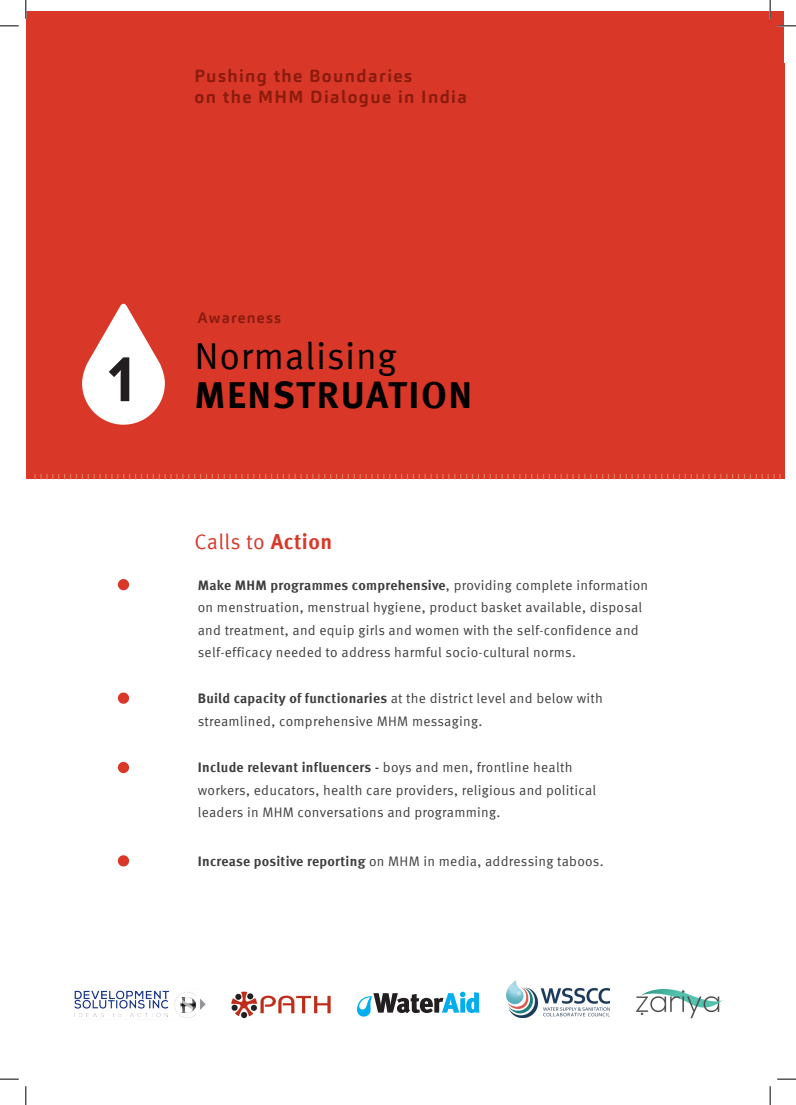
<style>
.page{position:relative;width:796px;height:1105px;background:#fff}
.page>*{position:absolute;margin:0;border:0;box-sizing:border-box;transform-origin:0 0}
.t1{font:600 62.5px "Novecentowide";color:#231f20}
.t2{font:700 37.5px "Meta Offc";letter-spacing:.04em;color:#000}
.t3{font:37.5px "Meta Offc Norm";letter-spacing:.02em;color:#000}
.t4{font:21.25px "Meta Offc Norm";letter-spacing:.015em;color:#d93829}
.t5{font:700 17.5px "Carnas";letter-spacing:.08em;color:#8b1c0d}
.t6{font:700 15px "Carnas";letter-spacing:.08em;color:#8b1c0d}
.t7{font:13.75px/22.5px "Meta Offc Norm";letter-spacing:.02em;color:#3e3e3f}
.s1{font-family:"Meta Offc";font-weight:700}
.s2{font-family:"Meta Offc";font-weight:500}
</style>
<div class="page">
<div style="left:26px;top:12px;width:757px;height:462px;background:#d93829"></div>
<svg style="left:34px;top:303px;width:746px;height:176px"></svg>
<div style="left:118px;top:579px;width:11px;height:11px;background:#d93829;border-radius:50%"></div>
<div style="left:118px;top:692px;width:11px;height:11px;background:#d93829;border-radius:50%"></div>
<div style="left:118px;top:761px;width:11px;height:11px;background:#d93829;border-radius:50%"></div>
<div style="left:118px;top:855px;width:11px;height:11px;background:#d93829;border-radius:50%"></div>
<img style="left:74px;top:990px;width:132px;height:28px">
<img style="left:506px;top:980px;width:103px;height:37px">
<img style="left:636px;top:989px;width:87px;height:30px">
<img style="left:231px;top:991px;width:100px;height:28px">
<svg style="left:357px;top:991px;width:122px;height:25px"></svg>
<svg style="left:0;top:25px;width:19px;height:2px"></svg>
<svg style="left:777px;top:25px;width:19px;height:2px"></svg>
<svg style="left:0;top:1078px;width:19px;height:1px"></svg>
<svg style="left:777px;top:1078px;width:19px;height:1px"></svg>
<svg style="left:25px;top:0;width:2px;height:19px"></svg>
<svg style="left:25px;top:1086px;width:2px;height:18px"></svg>
<svg style="left:769px;top:0;width:2px;height:19px"></svg>
<svg style="left:769px;top:1086px;width:2px;height:18px"></svg>
<p class="t5" style="left:195px;top:64px;width:219px">Pushing the Boundaries</p>
<p class="t5" style="left:195px;top:85px;width:274px">on the MHM Dialogue in India</p>
<p class="t1" style="left:106px;top:341px;width:30px">1</p>
<p class="t6" style="left:198px;top:308px;width:85px">Awareness</p>
<p class="t3" style="left:195px;top:334px;width:204px">Normalising</p>
<p class="t2" style="left:195px;top:373px;width:279px">MENSTRUATION</p>
<p class="t4" style="left:195px;top:529px;width:139px">Calls to <span class="s1">Action</span></p>
<p class="t7" style="left:198px;top:573px;width:452px"><span class="s1">Make MHM programmes comprehensive</span>, providing complete information on menstruation, menstrual hygiene, product basket available, disposal and treatment, and equip girls and women with the self-confidence and self-efficacy needed to address harmful socio-cultural norms.</p>
<p class="t7" style="left:198px;top:687px;width:407px"><span class="s1">Build capacity of functionaries</span> at the district level and below with streamlined, comprehensive MHM messaging.</p>
<p class="t7" style="left:198px;top:756px;width:400px"><span class="s1">Include relevant influencers</span> <span class="s2">-</span> boys and men, frontline health workers, educators, health care providers, religious and political leaders in MHM conversations and programming.</p>
<p class="t7" style="left:198px;top:849px;width:407px"><span class="s1">Increase positive reporting</span> on MHM in media, addressing taboos.</p>
</div>
